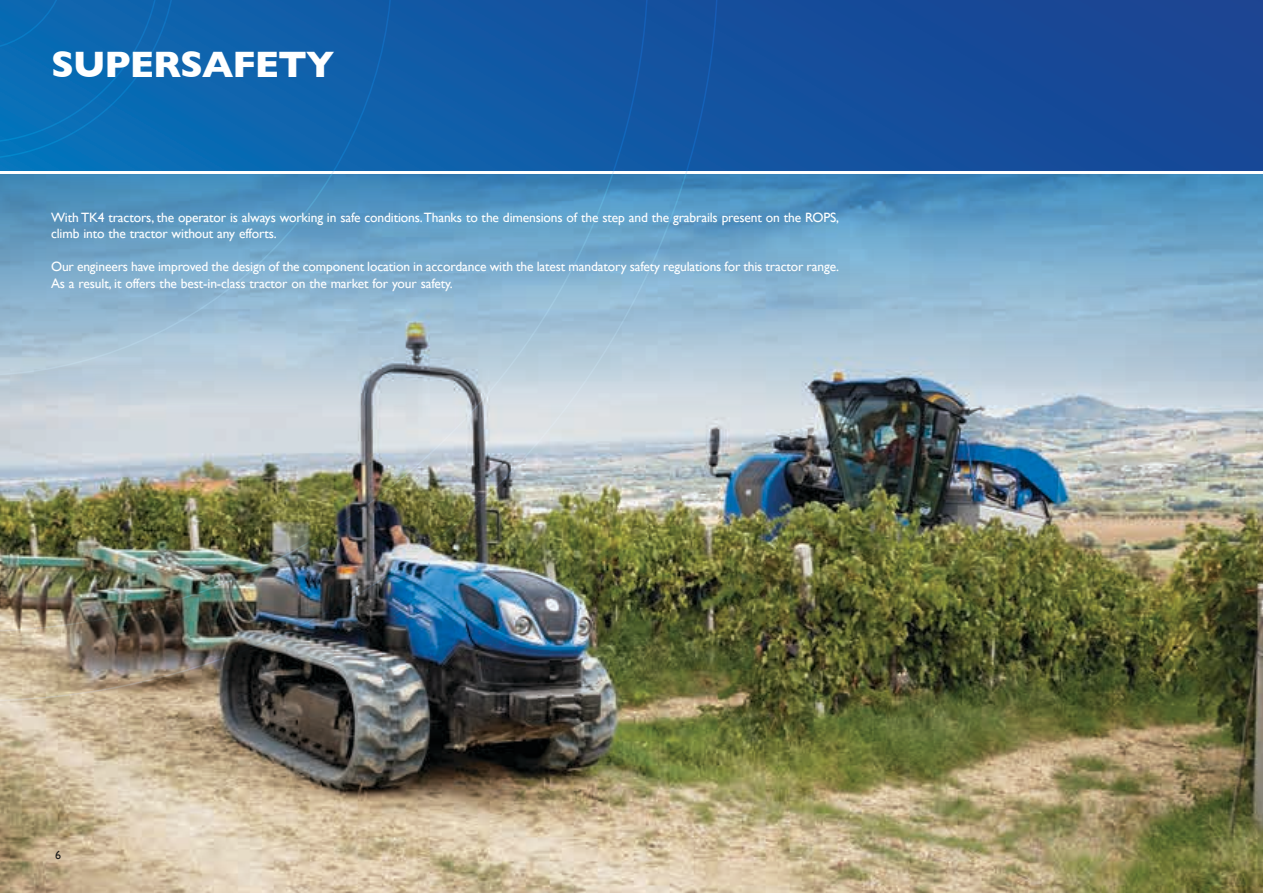
<style>
.page{position:relative;width:1263px;height:893px;background:#fff}
.page>*{position:absolute;margin:0;border:0;box-sizing:border-box;transform-origin:0 0}
.t1{font:700 37.5px "Gill Sans";letter-spacing:-.025em;color:#fff}
.t2{font:13.5px/16.5px "Gill Sans";letter-spacing:-.01em;color:#fff}
.t3{font:12px "Gill Sans";color:#1c1c1b}
</style>
<div class="page">
<img style="left:0;top:544px;width:1263px;height:349px">
<img style="left:719px;top:174px;width:544px;height:370px">
<div style="left:0;top:0;width:1263px;height:170px;background:#164b99"></div>
<img style="left:0;top:0;width:719px;height:702px">
<img style="left:0;top:0;width:649px;height:632px">
<svg style="left:0;top:0;width:393px;height:376px;background:#5b95c2"></svg>
<svg style="left:0;top:0;width:176px;height:159px;background:#0a6bb4"></svg>
<h1 class="t1" style="left:51px;top:34px;width:285px">SUPERSAFETY</h1>
<p class="t2" style="left:51px;top:209px;width:789px">With TK4 tractors, the operator is always working in safe conditions. Thanks to the dimensions of the step and the grabrails present on the ROPS, climb into the tractor without any efforts.</p>
<p class="t2" style="left:51px;top:258px;width:790px">Our engineers have improved the design of the component location in accordance with the latest mandatory safety regulations for this tractor range.<br>As a result, it offers the best-in-class tractor on the market for your safety.</p>
<p class="t3" style="left:55px;top:848px;width:7px">6</p>
</div>
